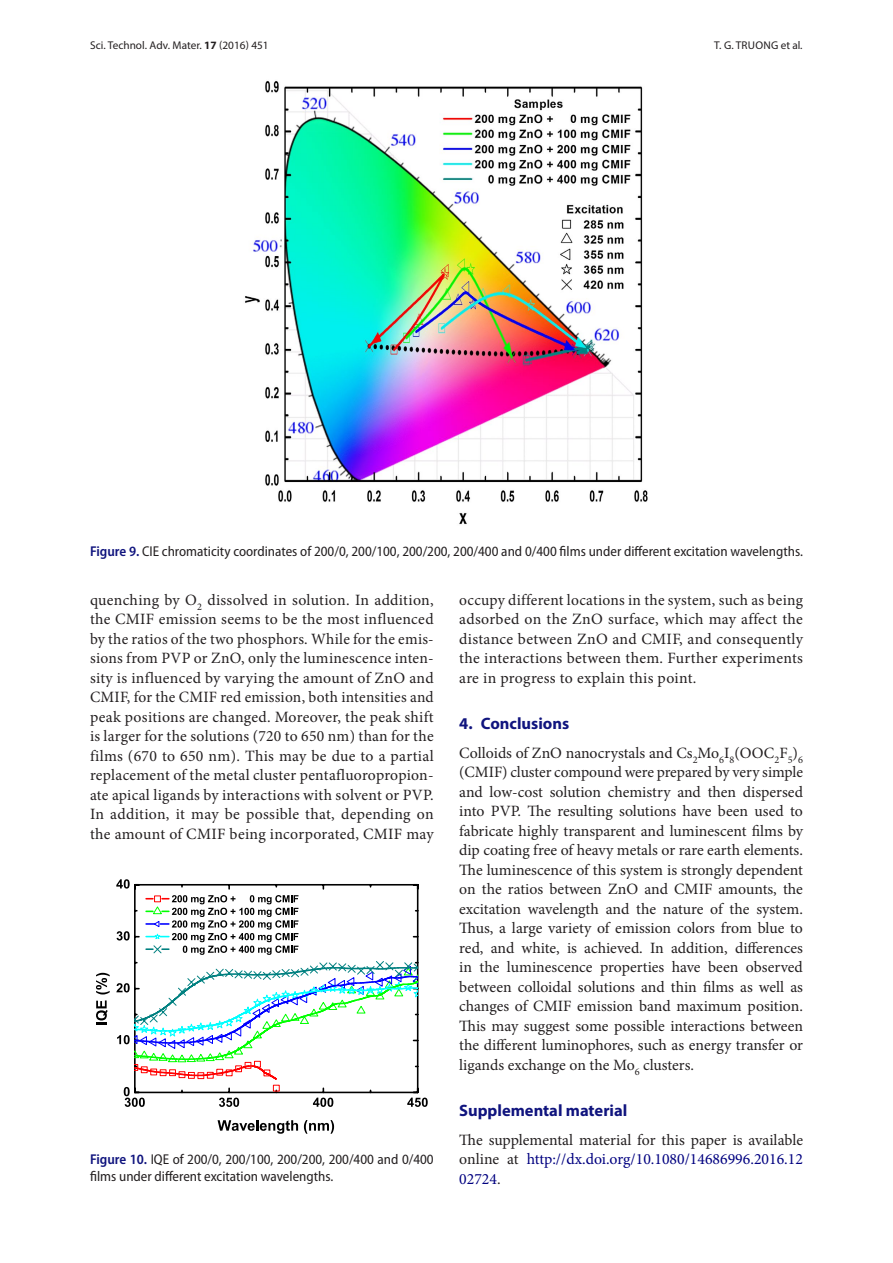
<style>
.page{position:relative;width:893px;height:1263px;background:#fff}
.page>*{position:absolute;margin:0;border:0;box-sizing:border-box;transform-origin:0 0}
.t1{font:700 16.5px "Myriad Pro";color:#10147e}
.t2{font:15.75px/19.5px "Minion Pro";color:#231f20;text-align:justify}
.t3{font:semi-condensed 14.25px/16.5px "Myriad Pro";color:#231f20}
.t4{font:11.25px "Myriad Pro";color:#231f20}
.t5{font:11.25px "Myriad Pro";letter-spacing:.02em;color:#231f20}
.s1{font-weight:700}
.s2{font-style:italic}
.s3{font-weight:600;color:#10147e}
.s4{color:#000080}
</style>
<div class="page">
<img style="left:245px;top:80px;width:403px;height:445px">
<svg style="left:117px;top:931px;width:22px;height:9px"></svg>
<svg style="left:116px;top:879px;width:23px;height:9px"></svg>
<hr style="left:134px;top:885px;width:2px;height:207px;background:#000">
<hr style="left:135px;top:884px;width:283px;height:1px;background:#000">
<hr style="left:417px;top:885px;width:1px;height:207px;background:#000">
<svg style="left:116px;top:961px;width:312px;height:146px"></svg>
<svg style="left:146px;top:895px;width:152px;height:60px"></svg>
<svg style="left:96px;top:1000px;width:12px;height:24px"></svg>
<svg style="left:96px;top:973px;width:14px;height:21px"></svg>
<svg style="left:218px;top:1120px;width:80px;height:14px"></svg>
<svg style="left:304px;top:1120px;width:30px;height:14px"></svg>
<p class="t4" style="left:90px;top:39px;width:180px">Sci. Technol. Adv. Mater. <span class="s1">17</span> (2016) 451</p>
<p class="t5" style="left:714px;top:39px;width:90px">T. G. TRUONG et al<span class="s2">.</span></p>
<p class="t3" style="left:90px;top:543px;width:714px"><span class="s3">Figure 9.</span> CIE chromaticity coordinates of 200/0, 200/100, 200/200, 200/400 and 0/400 films under different excitation wavelengths.</p>
<p class="t2" style="left:90px;top:590px;width:345px">quenching by O<sub>2</sub> dissolved in solution. In addition, the CMIF emission seems to be the most influenced by the ratios of the two phosphors. While for the emis&shy;sions from PVP or ZnO, only the luminescence inten&shy;sity is influenced by varying the amount of ZnO and CMIF, for the CMIF red emission, both intensities and peak positions are changed. Moreover, the peak shift is larger for the solutions (720 to 650 nm) than for the films (670 to 650 nm). This may be due to a partial replacement of the metal cluster pentafluoropropion&shy;ate apical ligands by interactions with solvent or PVP.<br>In addition, it may be possible that, depending on the amount of CMIF being incorporated, CMIF may</p>
<p class="t3" style="left:90px;top:1151px;width:345px"><span class="s3">Figure 10.</span> IQE of 200/0, 200/100, 200/200, 200/400 and 0/400 films under different excitation wavelengths.</p>
<p class="t2" style="left:459px;top:590px;width:345px">occupy different locations in the system, such as being adsorbed on the ZnO surface, which may affect the distance between ZnO and CMIF, and consequently the interactions between them. Further experiments are in progress to explain this point.</p>
<p class="t1" style="left:459px;top:713px;width:112px">4. Conclusions</p>
<p class="t2" style="left:459px;top:743px;width:345px">Colloids of ZnO nanocrystals and Cs<sub>2</sub>Mo<sub>6</sub>I<sub>8</sub>(OOC<sub>2</sub>F<sub>5</sub>)<sub>6 </sub>(CMIF) cluster compound were prepared by very simple and low-cost solution chemistry and then dispersed into PVP. The resulting solutions have been used to fabricate highly transparent and luminescent films by dip coating free of heavy metals or rare earth elements.<br>The luminescence of this system is strongly dependent on the ratios between ZnO and CMIF amounts, the excitation wavelength and the nature of the system.<br>Thus, a large variety of emission colors from blue to red, and white, is achieved. In addition, differences in the luminescence properties have been observed between colloidal solutions and thin films as well as changes of CMIF emission band maximum position.<br>This may suggest some possible interactions between the different luminophores, such as energy transfer or ligands exchange on the Mo<sub>6</sub> clusters.</p>
<p class="t1" style="left:459px;top:1100px;width:170px">Supplemental material</p>
<p class="t2" style="left:459px;top:1130px;width:345px">The supplemental material for this paper is available online at <span class="s4">http://dx.doi.org/10.1080/14686996.2016.12<br>02724</span>.</p>
</div>
